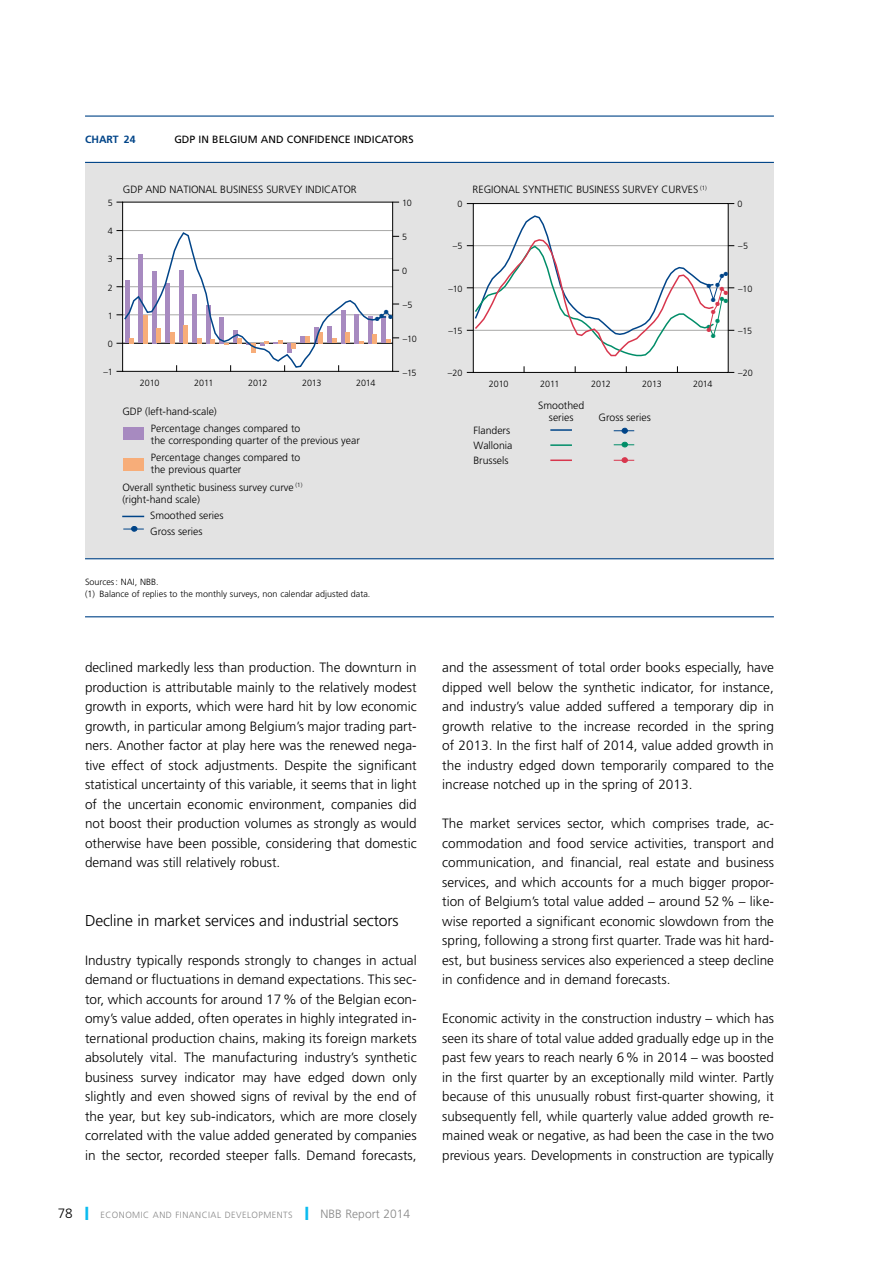
<style>
.page{position:relative;width:893px;height:1263px;background:#fff}
.page>*{position:absolute;margin:0;border:0;box-sizing:border-box;transform-origin:0 0}
.t1{font:300 15.75px "Frutiger LT";letter-spacing:-.01em;color:#000}
.t2{font:300 13.5px/19.5px "Frutiger LT";color:#000;text-align:justify}
.t3{font:300 10.5px/12px "Frutiger LT";color:#000}
.t4{font:10.5px "Frutiger LT";color:#000}
.t5{font:700 10.5px "Frutiger LT";color:#048}
.t6{font:300 9px/12.8px "Frutiger LT";color:#000}
.t7{font:300 9px "Frutiger LT";letter-spacing:.05em;color:#878787}
.s1{font-size:13.5px;color:#000}
.s2{color:#0bbbef}
.s3{font-size:12px}
</style>
<div class="page">
<div style="left:85px;top:162px;width:689px;height:397px;background:#e3e3e3"></div>
<hr style="left:85px;top:116px;width:689px;height:1px;background:#048">
<hr style="left:85px;top:162px;width:689px;height:1px;background:#048">
<hr style="left:85px;top:558px;width:689px;height:1px;background:#048">
<hr style="left:85px;top:616px;width:689px;height:1px;background:#048">
<div style="left:473px;top:204px;width:255px;height:168px;background:#fff"></div>
<div style="left:123px;top:202px;width:270px;height:169px;background:#fff"></div>
<svg style="left:122px;top:516px;width:22px;height:1px"></svg>
<div style="left:123px;top:458px;width:20px;height:13px;background:#f7ad79"></div>
<div style="left:123px;top:428px;width:20px;height:12px;background:#a78ac0"></div>
<svg style="left:123px;top:526px;width:21px;height:6px"></svg>
<svg style="left:614px;top:442px;width:20px;height:5px"></svg>
<svg style="left:614px;top:457px;width:20px;height:6px"></svg>
<svg style="left:614px;top:428px;width:20px;height:6px"></svg>
<hr style="left:550px;top:429px;width:22px;height:2px;background:#048">
<hr style="left:550px;top:444px;width:22px;height:2px;background:#008d68">
<hr style="left:550px;top:459px;width:22px;height:2px;background:#d8364d">
<div style="left:473px;top:203px;width:256px;height:170px;border:1px solid #000"></div>
<svg style="left:467px;top:215px;width:267px;height:142px"></svg>
<svg style="left:116px;top:230px;width:283px;height:142px"></svg>
<p class="t5" style="left:85px;top:133px;width:52px">Chart 24</p>
<p class="t4" style="left:174px;top:133px;width:241px">GDP IN BELGIUM AND CONFIDENCE INDICATORS</p>
<p class="t6" style="left:108px;top:197px;width:7px">5</p>
<p class="t6" style="left:108px;top:225px;width:7px">4</p>
<p class="t6" style="left:108px;top:253px;width:7px">3</p>
<p class="t6" style="left:108px;top:281px;width:7px">2</p>
<p class="t6" style="left:108px;top:309px;width:7px">1</p>
<p class="t6" style="left:108px;top:337px;width:7px">0</p>
<p class="t6" style="left:103px;top:366px;width:11px">–1</p>
<p class="t3" style="left:123px;top:184px;width:235px">GDP AND NATIONAL BUSINESS SURVEY INDICATOR</p>
<p class="t6" style="left:140px;top:377px;width:21px">2010</p>
<p class="t6" style="left:194px;top:377px;width:21px">2011</p>
<p class="t6" style="left:248px;top:377px;width:21px">2012</p>
<p class="t6" style="left:302px;top:377px;width:21px">2013</p>
<p class="t6" style="left:356px;top:377px;width:21px">2014</p>
<p class="t3" style="left:122px;top:405px;width:96px">GDP (left-hand-scale)</p>
<p class="t3" style="left:151px;top:423px;width:210px">Percentage changes compared to<br>the corresponding quarter of the previous year</p>
<p class="t3" style="left:151px;top:452px;width:151px">Percentage changes compared to the previous quarter</p>
<p class="t3" style="left:150px;top:509px;width:75px">Smoothed series</p>
<p class="t3" style="left:122px;top:481px;width:181px">Overall synthetic business survey curve <sup>(1) </sup>(right-hand scale)</p>
<p class="t3" style="left:150px;top:525px;width:54px">Gross series</p>
<p class="t6" style="left:85px;top:575px;width:287px">Sources: NAI, NBB.<br>(1) Balance of replies to the monthly surveys, non calendar adjusted data.</p>
<p class="t6" style="left:402px;top:197px;width:11px">10</p>
<p class="t6" style="left:402px;top:231px;width:7px">5</p>
<p class="t6" style="left:402px;top:265px;width:7px">0</p>
<p class="t6" style="left:403px;top:299px;width:11px">–5</p>
<p class="t6" style="left:403px;top:332px;width:16px">–10</p>
<p class="t6" style="left:403px;top:366px;width:15px">–15</p>
<p class="t2" style="left:85px;top:658px;width:333px">declined markedly less than production. The downturn in production is attributable mainly to the relatively modest growth in exports, which were hard hit by low economic growth, in particular among Belgium’s major trading part&shy;ners. Another factor at play here was the renewed nega&shy;tive effect of stock adjustments. Despite the significant statistical uncertainty of this variable, it seems that in light of the uncertain economic environment, companies did not boost their production volumes as strongly as would otherwise have been possible, considering that domestic demand was still relatively robust.</p>
<p class="t1" style="left:85px;top:911px;width:315px">Decline in market services and industrial sectors</p>
<p class="t2" style="left:85px;top:950px;width:333px">Industry typically responds strongly to changes in actual demand or fluctuations in demand expectations. This sec&shy;tor, which accounts for around 17% of the Belgian econ&shy;omy’s value added, often operates in highly integrated in&shy;ternational production chains, making its foreign markets absolutely vital. The manufacturing industry’s synthetic business survey indicator may have edged down only slightly and even showed signs of revival by the end of the year, but key sub-indicators, which are more closely correlated with the value added generated by companies in the sector, recorded steeper falls. Demand forecasts,</p>
<p class="t7" style="left:58px;top:1210px;width:354px"><span class="s1">78</span> <span class="s2">❙</span> ECONOMIC AND FINANCIAL DEVELOPMENTS <span class="s2">❙</span> <span class="s3">NBB Report 2014</span></p>
<p class="t3" style="left:473px;top:184px;width:236px">REGIONAL SYNTHETIC BUSINESS SURVEY CURVES <sup>(1)</sup></p>
<p class="t6" style="left:458px;top:198px;width:7px">0</p>
<p class="t6" style="left:738px;top:198px;width:7px">0</p>
<p class="t6" style="left:453px;top:240px;width:11px">–5</p>
<p class="t6" style="left:738px;top:240px;width:11px">–5</p>
<p class="t6" style="left:448px;top:282px;width:16px">–10</p>
<p class="t6" style="left:738px;top:282px;width:16px">–10</p>
<p class="t6" style="left:449px;top:324px;width:15px">–15</p>
<p class="t6" style="left:738px;top:324px;width:15px">–15</p>
<p class="t6" style="left:448px;top:367px;width:16px">–20</p>
<p class="t6" style="left:738px;top:367px;width:16px">–20</p>
<p class="t6" style="left:489px;top:378px;width:21px">2010</p>
<p class="t6" style="left:540px;top:378px;width:21px">2011</p>
<p class="t6" style="left:591px;top:378px;width:21px">2012</p>
<p class="t6" style="left:642px;top:378px;width:21px">2013</p>
<p class="t6" style="left:693px;top:378px;width:21px">2014</p>
<p class="t3" style="left:538px;top:399px;width:48px;text-align:center">Smoothed series</p>
<p class="t3" style="left:598px;top:411px;width:54px">Gross series</p>
<p class="t3" style="left:473px;top:423px;width:41px;line-height:15.3px">Flanders<br>Wallonia<br>Brussels</p>
<p class="t2" style="left:442px;top:658px;width:333px">and the assessment of total order books especially, have dipped well below the synthetic indicator, for instance, and industry’s value added suffered a temporary dip in growth relative to the increase recorded in the spring of 2013. In the first half of 2014, value added growth in the industry edged down temporarily compared to the increase notched up in the spring of 2013.</p>
<p class="t2" style="left:442px;top:814px;width:333px">The market services sector, which comprises trade, ac&shy;commodation and food service activities, transport and communication, and financial, real estate and business services, and which accounts for a much bigger propor&shy;tion of Belgium’s total value added – around 52% – like&shy;wise reported a significant economic slowdown from the spring, following a strong first quarter. Trade was hit hard&shy;est, but business services also experienced a steep decline in confidence and in demand forecasts.</p>
<p class="t2" style="left:442px;top:1009px;width:333px">Economic activity in the construction industry – which has seen its share of total value added gradually edge up in the past few years to reach nearly 6% in 2014 – was boosted in the first quarter by an exceptionally mild winter. Partly because of this unusually robust first-quarter showing, it subsequently fell, while quarterly value added growth re&shy;mained weak or negative, as had been the case in the two previous years. Developments in construction are typically</p>
</div>
